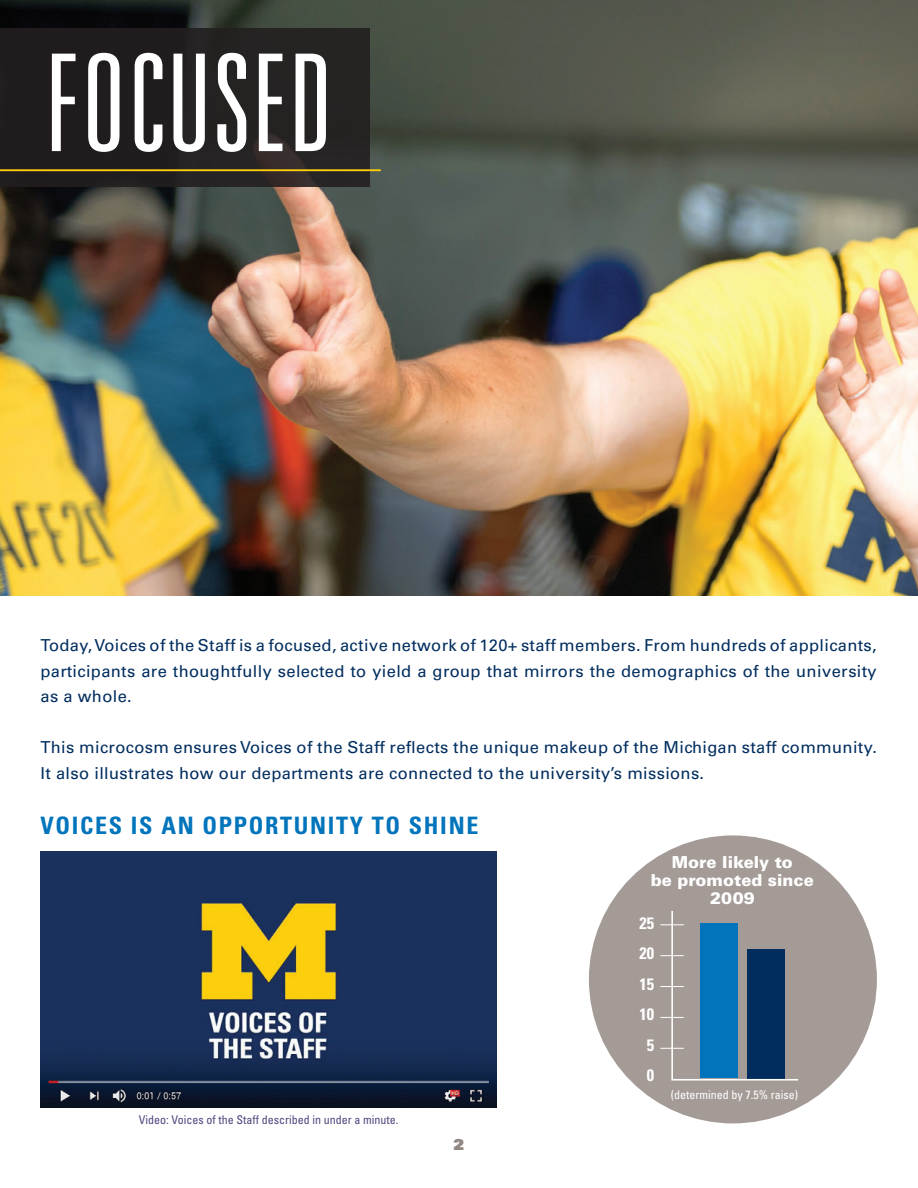
<style>
.page{position:relative;width:918px;height:1188px;background:#fff}
.page>*{position:absolute;margin:0;border:0;box-sizing:border-box;transform-origin:0 0}
.t1{font:300 ultra-condensed 135px "Univers LT Std";letter-spacing:.01em;color:#fff}
.t2{font:700 condensed 24px "Univers LT Std";letter-spacing:.07em;color:#0174bc}
.t3{font:16.5px/25.5px "Univers LT Std";letter-spacing:.02em;color:#002d5e;text-align:justify}
.t4{font:900 16.5px "Univers LT Std";color:#fff}
.t5{font:700 condensed 16.5px "Univers LT Std";color:#fff}
.t6{font:15px "Univers LT Std X Black";color:#918883}
.t7{font:condensed 12px "Univers LT Std";color:#53437f}
.t8{font:condensed 12px "Univers LT Std";color:#fff}
</style>
<div class="page">
<img style="left:0;top:0;width:918px;height:596px">
<div style="left:0;top:28px;width:370px;height:158px;background:#231f20"></div>
<hr style="left:0;top:169px;width:381px;height:2px;background:#fece08">
<img style="left:41px;top:851px;width:456px;height:257px">
<div style="left:589px;top:835px;width:288px;height:288px;background:#a49b97;border-radius:50%"></div>
<svg style="left:660px;top:911px;width:139px;height:170px"></svg>
<p class="t1" style="left:45px;top:33px;width:290px">FOCUSED</p>
<p class="t3" style="left:40px;top:633px;width:838px">Today, Voices of the Staff is a focused, active network of 120+ staff members. From hundreds of applicants, participants are thoughtfully selected to yield a group that mirrors the demographics of the university as a whole.</p>
<p class="t3" style="left:40px;top:735px;width:838px">This microcosm ensures Voices of the Staff reflects the unique makeup of the Michigan staff community.<br>It also illustrates how our departments are connected to the university’s missions.</p>
<p class="t2" style="left:40px;top:811px;width:439px">VOICES IS AN OPPORTUNITY TO SHINE</p>
<p class="t4" style="left:672px;top:851px;width:123px">More likely to</p>
<p class="t4" style="left:651px;top:869px;width:164px">be promoted since</p>
<p class="t4" style="left:710px;top:887px;width:46px">2009</p>
<p class="t7" style="left:139px;top:1112px;width:261px">Video: Voices of the Staff described in under a minute.</p>
<p class="t6" style="left:453px;top:1134px;width:12px">2</p>
<p class="t5" style="left:640px;top:913px;width:16px">25</p>
<p class="t5" style="left:640px;top:943px;width:16px">20</p>
<p class="t5" style="left:640px;top:974px;width:16px">15</p>
<p class="t5" style="left:640px;top:1004px;width:16px">10</p>
<p class="t5" style="left:647px;top:1035px;width:9px">5</p>
<p class="t5" style="left:647px;top:1065px;width:9px">0</p>
<p class="t8" style="left:671px;top:1087px;width:129px">(determined by 7.5% raise)</p>
</div>
